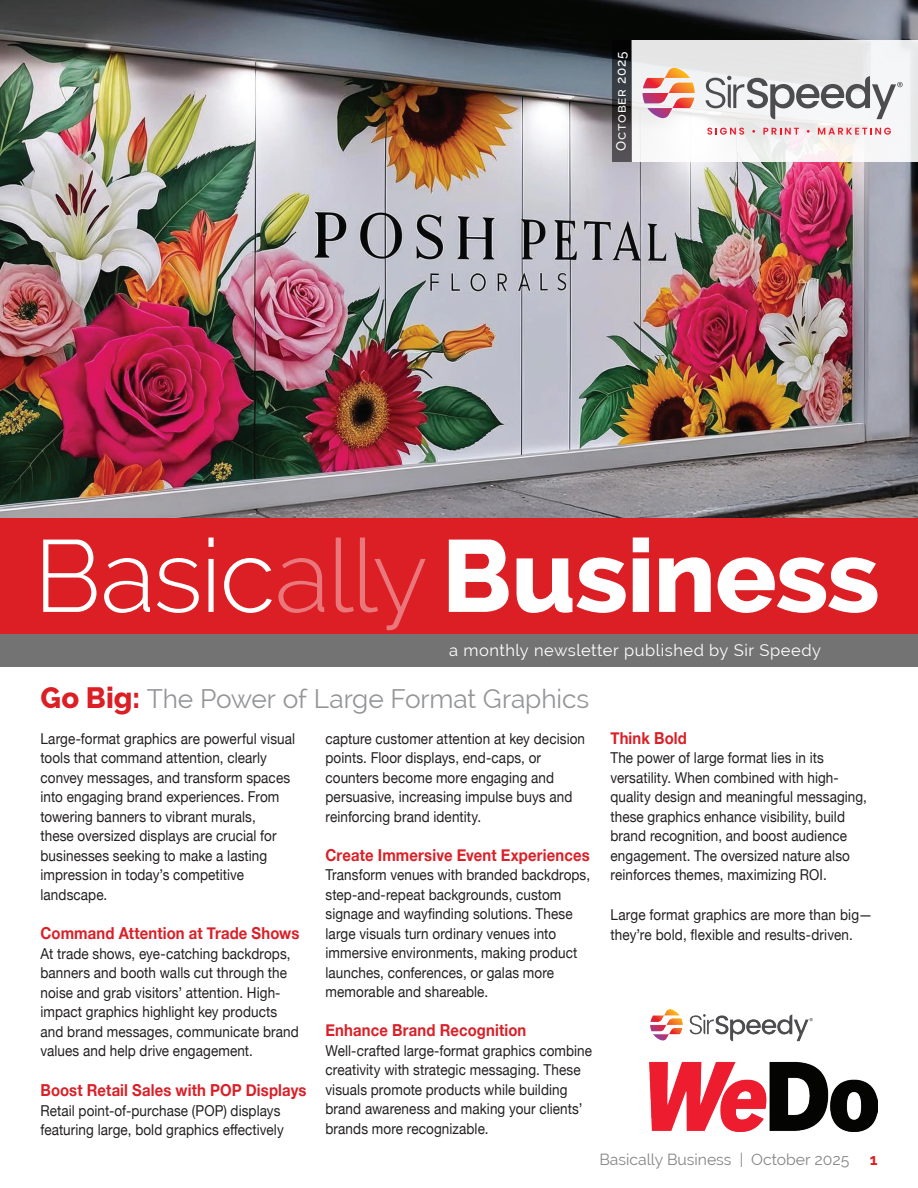
<style>
.page{position:relative;width:918px;height:1188px;background:#fff}
.page>*{position:absolute;margin:0;border:0;box-sizing:border-box;transform-origin:0 0}
.t1{font:26.25px "Raleway";letter-spacing:-.005em;color:#939598}
.t2{font:700 16.5px "Helvetica Neue";letter-spacing:.01em;color:#da2028;scale:.9 1}
.t3{font:16.5px "Raleway";letter-spacing:.03em;color:#fff}
.t4{font:15.75px "Raleway";color:#878687}
.t5{font:700 15.75px "Raleway";color:#db1f25}
.t6{font:15px/19.5px "Helvetica Neue";letter-spacing:.005em;color:#231f20;scale:.9 1}
.t7{font:500 13.5px "Raleway";letter-spacing:.05em;color:#fff}
.s1{font-weight:800;font-size:29.25px;color:#db1f25}
</style>
<div class="page">
<img style="left:0;top:0;width:918px;height:519px">
<div style="left:0;top:519px;width:918px;height:143px;background:#db1f25"></div>
<div style="left:0;top:634px;width:918px;height:33px;background:#747374"></div>
<svg style="left:43px;top:538px;width:835px;height:75px"></svg>
<svg style="left:278px;top:538px;width:148px;height:92px"></svg>
<svg style="left:631px;top:40px;width:287px;height:122px"></svg>
<svg style="left:612px;top:40px;width:19px;height:122px"></svg>
<svg style="left:643px;top:68px;width:52px;height:51px"></svg>
<svg style="left:707px;top:128px;width:37px;height:7px"></svg>
<svg style="left:763px;top:128px;width:36px;height:7px"></svg>
<svg style="left:818px;top:128px;width:73px;height:7px"></svg>
<svg style="left:706px;top:76px;width:197px;height:43px"></svg>
<img style="left:649px;top:1009px;width:228px;height:123px">
<p class="t7" style="left:613px;top:151px;width:100px;rotate:-90deg">October 2025</p>
<p class="t3" style="left:449px;top:641px;width:373px">a monthly newsletter published by Sir Speedy</p>
<h1 class="t1" style="left:40px;top:683px;width:550px"><span class="s1">Go Big:</span> The Power of Large Format Graphics</h1>
<p class="t6" style="left:40px;top:729px;width:284px">Large-format graphics are powerful visual tools that command attention, clearly convey messages, and transform spaces into engaging brand experiences. From towering banners to vibrant murals,<br>these oversized displays are crucial for businesses seeking to make a lasting impression in today’s competitive landscape.</p>
<p class="t2" style="left:40px;top:921px;width:289px">Command Attention at Trade Shows</p>
<p class="t6" style="left:40px;top:945px;width:288px">At trade shows, eye-catching backdrops, banners and booth walls cut through the noise and grab visitors’ attention. High&shy;impact graphics highlight key products and brand messages, communicate brand values and help drive engagement.</p>
<p class="t2" style="left:40px;top:1077px;width:297px">Boost Retail Sales with POP Displays</p>
<p class="t6" style="left:40px;top:1101px;width:272px">Retail point-of-purchase (POP) displays featuring large, bold graphics effectively</p>
<p class="t6" style="left:325px;top:729px;width:290px">capture customer attention at key decision points. Floor displays, end-caps, or counters become more engaging and persuasive, increasing impulse buys and reinforcing brand identity.</p>
<p class="t2" style="left:326px;top:842px;width:295px">Create Immersive Event Experiences</p>
<p class="t6" style="left:326px;top:866px;width:296px">Transform venues with branded backdrops, step-and-repeat backgrounds, custom signage and wayfinding solutions. These large visuals turn ordinary venues into immersive environments, making product launches, conferences, or galas more memorable and shareable.</p>
<p class="t2" style="left:326px;top:1017px;width:225px">Enhance Brand Recognition</p>
<p class="t6" style="left:326px;top:1041px;width:298px">Well-crafted large-format graphics combine creativity with strategic messaging. These visuals promote products while building brand awareness and making your clients’ brands more recognizable.</p>
<p class="t2" style="left:610px;top:725px;width:86px">Think Bold</p>
<p class="t6" style="left:610px;top:749px;width:287px">The power of large format lies in its versatility. When combined with high&shy;quality design and meaningful messaging, these graphics enhance visibility, build brand recognition, and boost audience engagement. The oversized nature also reinforces themes, maximizing ROI.</p>
<p class="t6" style="left:610px;top:905px;width:292px;line-height:20.2px">Large format graphics are more than big— they’re bold, flexible and results-driven.</p>
<p class="t4" style="left:599px;top:1150px;width:252px">Basically Business | October 2025</p>
<p class="t5" style="left:870px;top:1150px;width:9px">1</p>
</div>
